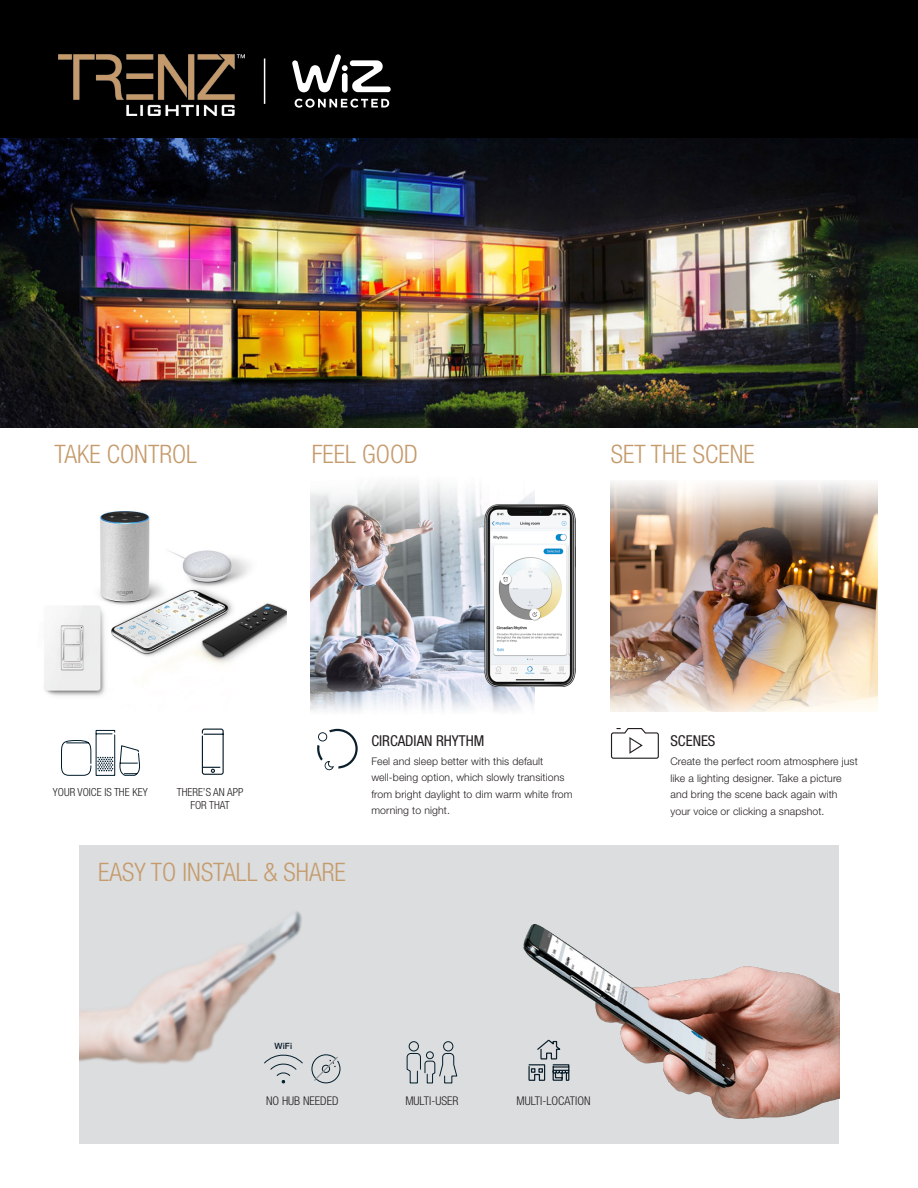
<style>
.page{position:relative;width:918px;height:1188px;background:#fff}
.page>*{position:absolute;margin:0;border:0;box-sizing:border-box;transform-origin:0 0}
.t1{font:300 condensed 25.5px "Helvetica Neue LT Std";color:#c59b6c}
.t2{font:condensed 15px "Helvetica Neue LT Std";color:#231f20}
.t3{font:300 condensed 12px "Helvetica Neue LT Std";color:#231f20}
.t4{font:300 condensed 11.1px/13.4px "Helvetica Neue LT Std";color:#231f20;text-align:center}
.t5{font:300 10.5px/16.5px "Helvetica Neue LT Std";letter-spacing:.01em;color:#231f20}
.t6{font:500 8.55px "Helvetica Neue LT Std";color:#0a1b28}
</style>
<div class="page">
<div style="left:79px;top:846px;width:760px;height:298px;background:#dcdddf"></div>
<img style="left:523px;top:924px;width:316px;height:194px">
<img style="left:79px;top:911px;width:223px;height:153px">
<svg style="left:528px;top:1040px;width:41px;height:42px"></svg>
<svg style="left:406px;top:1041px;width:52px;height:43px"></svg>
<svg style="left:311px;top:1054px;width:30px;height:30px"></svg>
<svg style="left:263px;top:1053px;width:40px;height:31px"></svg>
<div style="left:0;top:0;width:918px;height:139px;background:#000"></div>
<img style="left:59px;top:54px;width:185px;height:61px">
<hr style="left:264px;top:58px;width:1px;height:46px;background:#fff">
<svg style="left:292px;top:54px;width:99px;height:38px"></svg>
<svg style="left:295px;top:99px;width:94px;height:9px"></svg>
<img style="left:0;top:139px;width:918px;height:288px">
<img style="left:311px;top:483px;width:223px;height:246px">
<img style="left:44px;top:511px;width:242px;height:185px">
<svg style="left:61px;top:730px;width:79px;height:46px"></svg>
<svg style="left:202px;top:729px;width:22px;height:46px"></svg>
<img style="left:485px;top:505px;width:91px;height:181px">
<svg style="left:317px;top:729px;width:41px;height:41px"></svg>
<img style="left:611px;top:481px;width:267px;height:230px">
<svg style="left:610px;top:728px;width:49px;height:31px"></svg>
<p class="t1" style="left:55px;top:439px;width:144px">TAKE CONTROL</p>
<p class="t1" style="left:312px;top:439px;width:108px">FEEL GOOD</p>
<p class="t1" style="left:611px;top:439px;width:145px">SET THE SCENE</p>
<p class="t4" style="left:53px;top:785px;width:96px">YOUR VOICE IS THE KEY</p>
<p class="t4" style="left:177px;top:785px;width:68px">THERE’S AN APP<br>FOR THAT</p>
<p class="t1" style="left:98px;top:857px;width:249px">EASY TO INSTALL &amp; SHARE</p>
<p class="t2" style="left:371px;top:732px;width:115px">CIRCADIAN RHYTHM</p>
<p class="t2" style="left:670px;top:732px;width:47px">SCENES</p>
<p class="t5" style="left:371px;top:752px;width:203px">Feel and sleep better with this default well-being option, which slowly transitions from bright daylight to dim warm white from morning to night.</p>
<p class="t5" style="left:670px;top:753px;width:189px">Create the perfect room atmosphere just like a lighting designer. Take a picture and bring the scene back again with your voice or clicking a snapshot.</p>
<p class="t6" style="left:274px;top:1041px;width:19px">WiFi</p>
<p class="t3" style="left:266px;top:1094px;width:74px">NO HUB NEEDED</p>
<p class="t3" style="left:405px;top:1094px;width:55px">MULTI-USER</p>
<p class="t3" style="left:516px;top:1094px;width:75px">MULTI-LOCATION</p>
</div>
